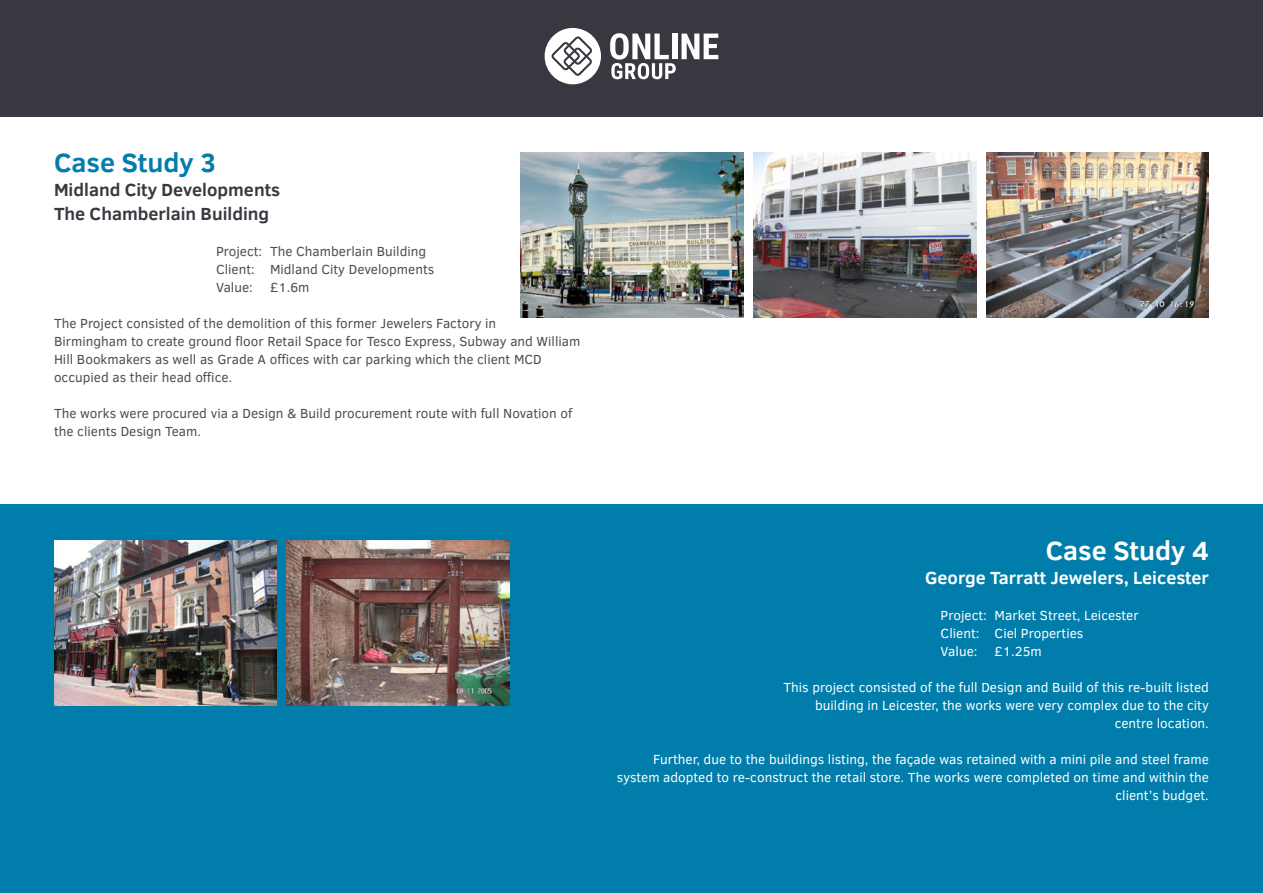
<style>
.page{position:relative;width:1263px;height:893px;background:#fff}
.page>*{position:absolute;margin:0;border:0;box-sizing:border-box;transform-origin:0 0}
.t1{font:700 27px "Clear Sans";color:#007dab}
.t2{font:700 27px "Clear Sans";color:#fff}
.t3{font:700 18px/24px "Clear Sans";color:#383940}
.t4{font:700 18px "Clear Sans";color:#fff}
.t5{font:13.5px/18px "Clear Sans";color:#4c4d55}
.t6{font:13.5px/18px "Clear Sans";color:#fff;text-align:right}
</style>
<div class="page">
<div style="left:0;top:0;width:1263px;height:117px;background:#383940"></div>
<svg style="left:610px;top:33px;width:108px;height:46px"></svg>
<svg style="left:545px;top:28px;width:56px;height:56px"></svg>
<div style="left:0;top:505px;width:1263px;height:388px;background:#007dab"></div>
<img style="left:753px;top:152px;width:223px;height:165px">
<img style="left:521px;top:152px;width:222px;height:165px">
<img style="left:287px;top:540px;width:222px;height:165px">
<img style="left:54px;top:540px;width:223px;height:165px">
<img style="left:986px;top:152px;width:223px;height:165px">
<h1 class="t1" style="left:54px;top:143px;width:164px">Case Study 3</h1>
<h2 class="t3" style="left:54px;top:177px;width:228px">Midland City Developments<br>The Chamberlain Building</h2>
<p class="t5" style="left:216px;top:242px;width:220px">Project: The Chamberlain Building<br>Client: Midland City Developments<br>Value:</p>
<p class="t5" style="left:270px;top:278px;width:41px">£1.6m</p>
<p class="t5" style="left:54px;top:314px;width:528px">The Project consisted of the demolition of this former Jewelers Factory in<br>Birmingham to create ground floor Retail Space for Tesco Express, Subway and William Hill Bookmakers as well as Grade A offices with car parking which the client MCD occupied as their head office.</p>
<p class="t5" style="left:54px;top:404px;width:520px">The works were procured via a Design &amp; Build procurement route with full Novation of the clients Design Team.</p>
<h1 class="t2" style="left:1046px;top:531px;width:165px">Case Study 4</h1>
<h2 class="t4" style="left:925px;top:564px;width:285px">George Tarratt Jewelers, Leicester</h2>
<p class="t6" style="left:941px;top:606px;width:200px;text-align:left">Project: Market Street, Leicester<br>Client: Ciel Properties<br>Value:</p>
<p class="t6" style="left:995px;top:642px;width:49px">£1.25m</p>
<p class="t6" style="left:783px;top:678px;width:427px">This project consisted of the full Design and Build of this re-built listed building in Leicester, the works were very complex due to the city centre location.</p>
<p class="t6" style="left:617px;top:750px;width:593px">Further, due to the buildings listing, the façade was retained with a mini pile and steel frame system adopted to re-construct the retail store. The works were completed on time and within the client’s budget.</p>
</div>
